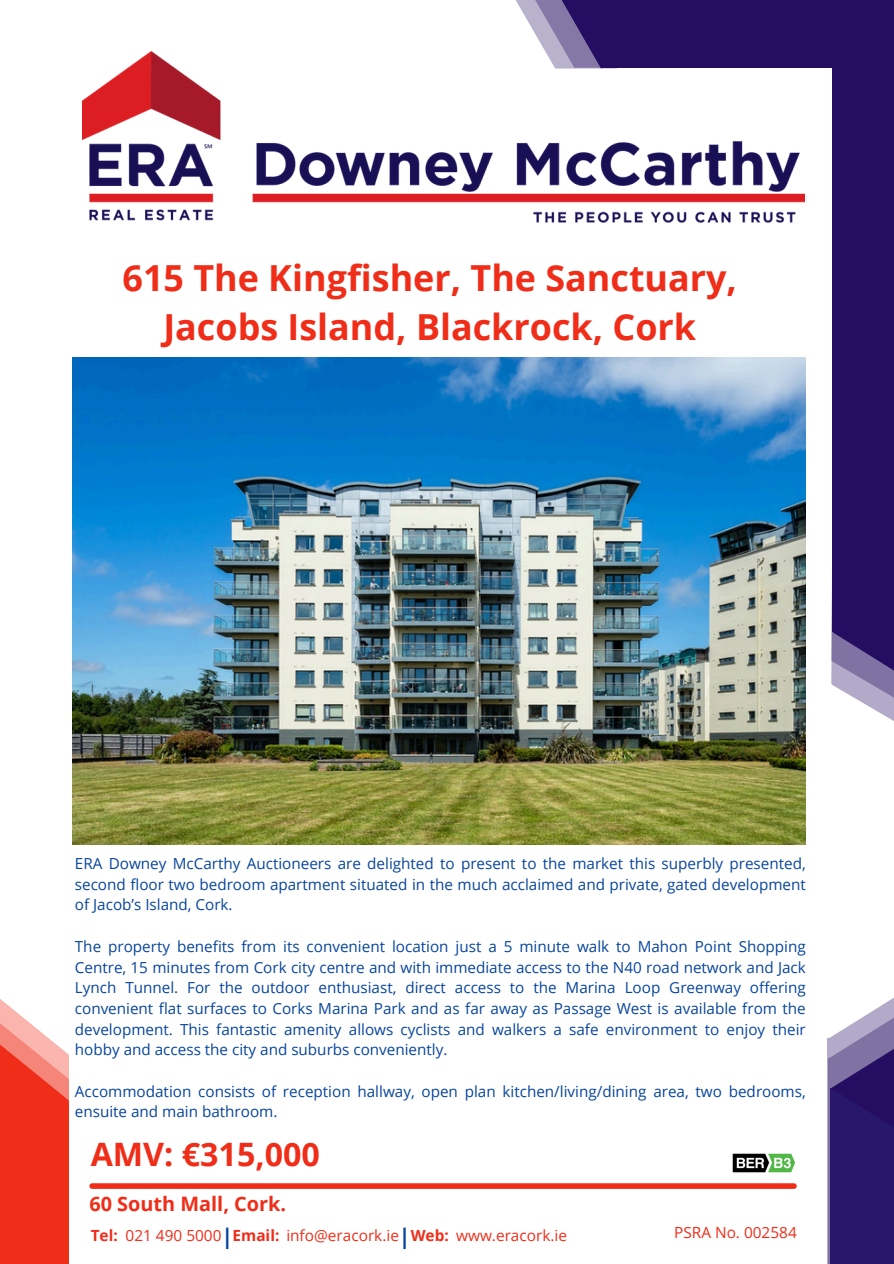
<style>
.page{position:relative;width:894px;height:1264px;background:#fff}
.page>*{position:absolute;margin:0;border:0;box-sizing:border-box;transform-origin:0 0}
.t1{font:700 35.85px/49.5px "Open Sans";color:#ef2d19;text-align:center}
.t2{font:700 32.25px "Open Sans";color:#ef2d19}
.t3{font:700 21.3px "Open Sans";color:#08459d}
.t4{font:700 19.8px "Open Sans";color:#ef2d19}
.t5{font:15.3px/20.7px "Open Sans";color:#08459d;text-align:justify}
.t6{font:15.3px "Open Sans";color:#ef2d19}
.t7{font:700 15.3px "Open Sans";color:#ef2d19}
</style>
<div class="page">
<div style="left:92px;top:1183px;width:701px;height:5px;background:#ef2d19"></div>
<img style="left:73px;top:357px;width:732px;height:487px">
<div style="left:0;top:1054px;width:68px;height:209px;background:#ef2d19"></div>
<svg style="left:0;top:999px;width:69px;height:155px"></svg>
<svg style="left:515px;top:0;width:13px;height:21px"></svg>
<svg style="left:528px;top:0;width:27px;height:51px"></svg>
<div style="left:602px;top:0;width:291px;height:68px;background:#250e62"></div>
<svg style="left:831px;top:585px;width:62px;height:136px"></svg>
<div style="left:832px;top:0;width:61px;height:631px;background:#250e62"></div>
<svg style="left:832px;top:631px;width:61px;height:60px;background:#6c5d95"></svg>
<svg style="left:555px;top:0;width:47px;height:51px;background:#523f82"></svg>
<img style="left:82px;top:51px;width:722px;height:172px">
<div style="left:826px;top:1038px;width:67px;height:225px;background:#b2aac8"></div>
<div style="left:828px;top:1058px;width:65px;height:205px;background:#28186c"></div>
<svg style="left:828px;top:998px;width:65px;height:142px"></svg>
<img style="left:732px;top:1153px;width:63px;height:20px">
<p class="t1" style="left:122px;top:252px;width:615px">615 The Kingfisher, The Sanctuary,<br>Jacobs Island, Blackrock, Cork</p>
<p class="t5" style="left:75px;top:852px;width:732px">ERA Downey McCarthy Auctioneers are delighted to present to the market this superbly presented, second floor two bedroom apartment situated in the much acclaimed and private, gated development of Jacob’s Island, Cork.</p>
<h2 class="t5" style="left:75px;top:935px;width:732px">The property benefits from its convenient location just a 5 minute walk to Mahon Point Shopping Centre, 15 minutes from Cork city centre and with immediate access to the N40 road network and Jack Lynch Tunnel. For the outdoor enthusiast, direct access to the Marina Loop Greenway offering convenient flat surfaces to Corks Marina Park and as far away as Passage West is available from the development. This fantastic amenity allows cyclists and walkers a safe environment to enjoy their hobby and access the city and suburbs conveniently.</h2>
<p class="t5" style="left:75px;top:1080px;width:732px">Accommodation consists of reception hallway, open plan kitchen/living/dining area, two bedrooms, ensuite and main bathroom.</p>
<h3 class="t2" style="left:91px;top:1131px;width:231px">AMV: €315,000</h3>
<p class="t4" style="left:89px;top:1190px;width:198px">60 South Mall, Cork.</p>
<h1 class="t7" style="left:91px;top:1224px;width:29px">Tel:</h1>
<p class="t6" style="left:126px;top:1224px;width:97px">021 490 5000</p>
<p class="t3" style="left:221px;top:1220px;width:13px">|</p>
<p class="t7" style="left:232px;top:1224px;width:48px">Email:</p>
<p class="t6" style="left:286px;top:1224px;width:114px">info@eracork.ie</p>
<p class="t3" style="left:399px;top:1220px;width:13px">|</p>
<p class="t7" style="left:410px;top:1224px;width:40px">Web:</p>
<p class="t6" style="left:456px;top:1224px;width:112px">www.eracork.ie</p>
<p class="t6" style="left:674px;top:1221px;width:124px">PSRA No. 002584</p>
</div>
